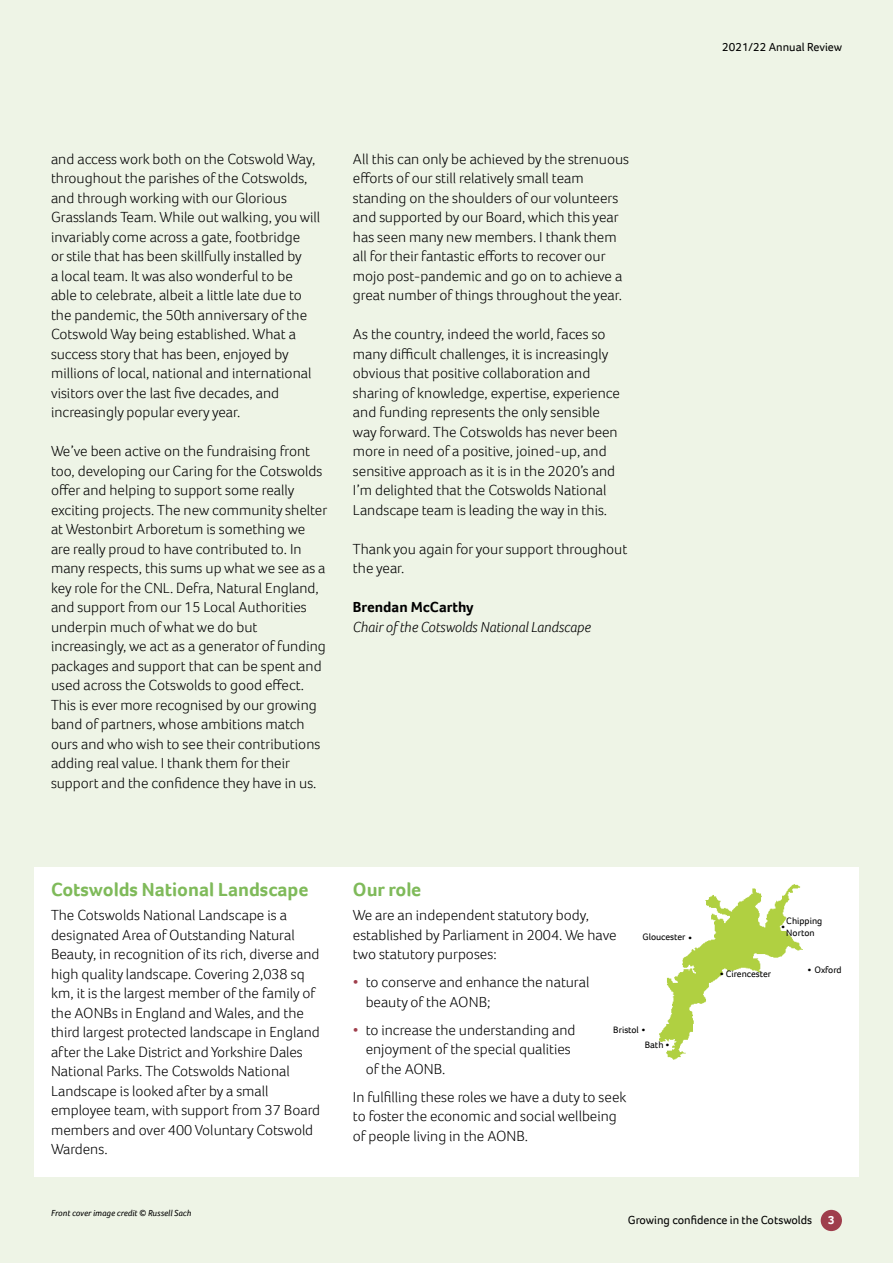
<style>
.page{position:relative;width:893px;height:1263px;background:#eef4e6}
.page>*{position:absolute;margin:0;border:0;box-sizing:border-box;transform-origin:0 0}
.t1{font:700 19.5px "Foco";color:#7fba5a}
.t2{font:300 15px/19.5px "Foco";color:#000}
.t3{font:italic 300 15px "Foco";color:#000}
.t4{font:700 15px "Foco";color:#000}
.t5{font:900 13.65px "Foco";color:#000}
.t6{font:12px "Foco";color:#000}
.t7{font:700 12px "Foco";color:#fff}
.t8{font:9.6px/12.3px "Foco";color:#000}
.t9{font:italic 9px "Foco";color:#000}
.s1{color:#9f3e4c}
.s2{font-weight:900;font-size:13.65px}
</style>
<div class="page">
<div style="left:821px;top:1210px;width:21px;height:21px;background:#9f3e4c;border-radius:50%"></div>
<div style="left:34px;top:867px;width:824px;height:310px;background:#fff"></div>
<img style="left:659px;top:884px;width:143px;height:176px">
<p class="t6" style="left:722px;top:39px;width:121px">2021/22 Annual Review</p>
<p class="t2" style="left:51px;top:149px;width:271px">and access work both on the Cotswold Way, throughout the parishes of the Cotswolds, and through working with our Glorious Grasslands Team. While out walking, you will invariably come across a gate, footbridge<br>or stile that has been skillfully installed by<br>a local team. It was also wonderful to be able to celebrate, albeit a little late due to the pandemic, the 50th anniversary of the Cotswold Way being established. What a success story that has been, enjoyed by millions of local, national and international visitors over the last five decades, and increasingly popular every year.</p>
<p class="t2" style="left:51px;top:441px;width:278px">We’ve been active on the fundraising front too, developing our Caring for the Cotswolds offer and helping to support some really exciting projects. The new community shelter at Westonbirt Arboretum is something we are really proud to have contributed to. In many respects, this sums up what we see as a key role for the CNL. Defra, Natural England, and support from our 15 Local Authorities underpin much of what we do but increasingly, we act as a generator of funding packages and support that can be spent and used across the Cotswolds to good effect.<br>This is ever more recognised by our growing band of partners, whose ambitions match ours and who wish to see their contributions adding real value. I thank them for their support and the confidence they have in us.</p>
<p class="t2" style="left:353px;top:149px;width:278px">All this can only be achieved by the strenuous efforts of our still relatively small team standing on the shoulders of our volunteers and supported by our Board, which this year has seen many new members. I thank them all for their fantastic efforts to recover our mojo post-pandemic and go on to achieve a great number of things throughout the year.</p>
<p class="t2" style="left:353px;top:324px;width:269px">As the country, indeed the world, faces so many difficult challenges, it is increasingly obvious that positive collaboration and sharing of knowledge, expertise, experience and funding represents the only sensible way forward. The Cotswolds has never been more in need of a positive, joined-up, and sensitive approach as it is in the 2020’s and I’m delighted that the Cotswolds National Landscape team is leading the way in this.</p>
<p class="t2" style="left:353px;top:539px;width:276px">Thank you again for your support throughout the year.</p>
<p class="t4" style="left:353px;top:597px;width:122px">Brendan McCarthy</p>
<p class="t3" style="left:353px;top:617px;width:239px">Chair of the Cotswolds National Landscape</p>
<h1 class="t1" style="left:51px;top:877px;width:259px">Cotswolds National Landscape</h1>
<p class="t2" style="left:51px;top:905px;width:271px">The Cotswolds National Landscape is a designated Area of Outstanding Natural Beauty, in recognition of its rich, diverse and high quality landscape. Covering 2,038 sq km, it is the largest member of the family of the AONBs in England and Wales, and the third largest protected landscape in England after the Lake District and Yorkshire Dales National Parks. The Cotswolds National Landscape is looked after by a small employee team, with support from 37 Board members and over 400 Voluntary Cotswold Wardens.</p>
<p class="t9" style="left:51px;top:1207px;width:142px">Front cover image credit © Russell Sach</p>
<h1 class="t1" style="left:353px;top:877px;width:70px">Our role</h1>
<p class="t2" style="left:353px;top:905px;width:265px">We are an independent statutory body, established by Parliament in 2004. We have two statutory purposes:</p>
<p class="t2" style="left:366px;top:972px;width:225px;text-indent:-13px"><span class="s1">•</span> to conserve and enhance the natural beauty of the AONB;</p>
<p class="t2" style="left:366px;top:1019px;width:211px;text-indent:-13px"><span class="s1">•</span> to increase the understanding and enjoyment of the special qualities of the AONB.</p>
<p class="t2" style="left:353px;top:1086px;width:275px">In fulfilling these roles we have a duty to seek to foster the economic and social wellbeing of people living in the AONB.</p>
<p class="t8" style="left:643px;top:931px;width:51px">Gloucester <span class="s2">.</span></p>
<p class="t8" style="left:613px;top:1023px;width:34px">Bristol <sup>.</sup></p>
<p class="t8" style="left:645px;top:1038px;width:26px">Bath <sup>.</sup></p>
<p class="t8" style="left:786px;top:914px;width:38px">Chipping<br>Norton</p>
<p class="t5" style="left:781px;top:914px;width:6px">.</p>
<p class="t8" style="left:726px;top:967px;width:47px">Cirencester</p>
<p class="t5" style="left:720px;top:961px;width:6px">.</p>
<p class="t8" style="left:808px;top:964px;width:35px"><sup>.</sup> Oxford</p>
<p class="t6" style="left:628px;top:1212px;width:186px">Growing confidence in the Cotswolds</p>
<p class="t7" style="left:828px;top:1212px;width:8px">3</p>
</div>
